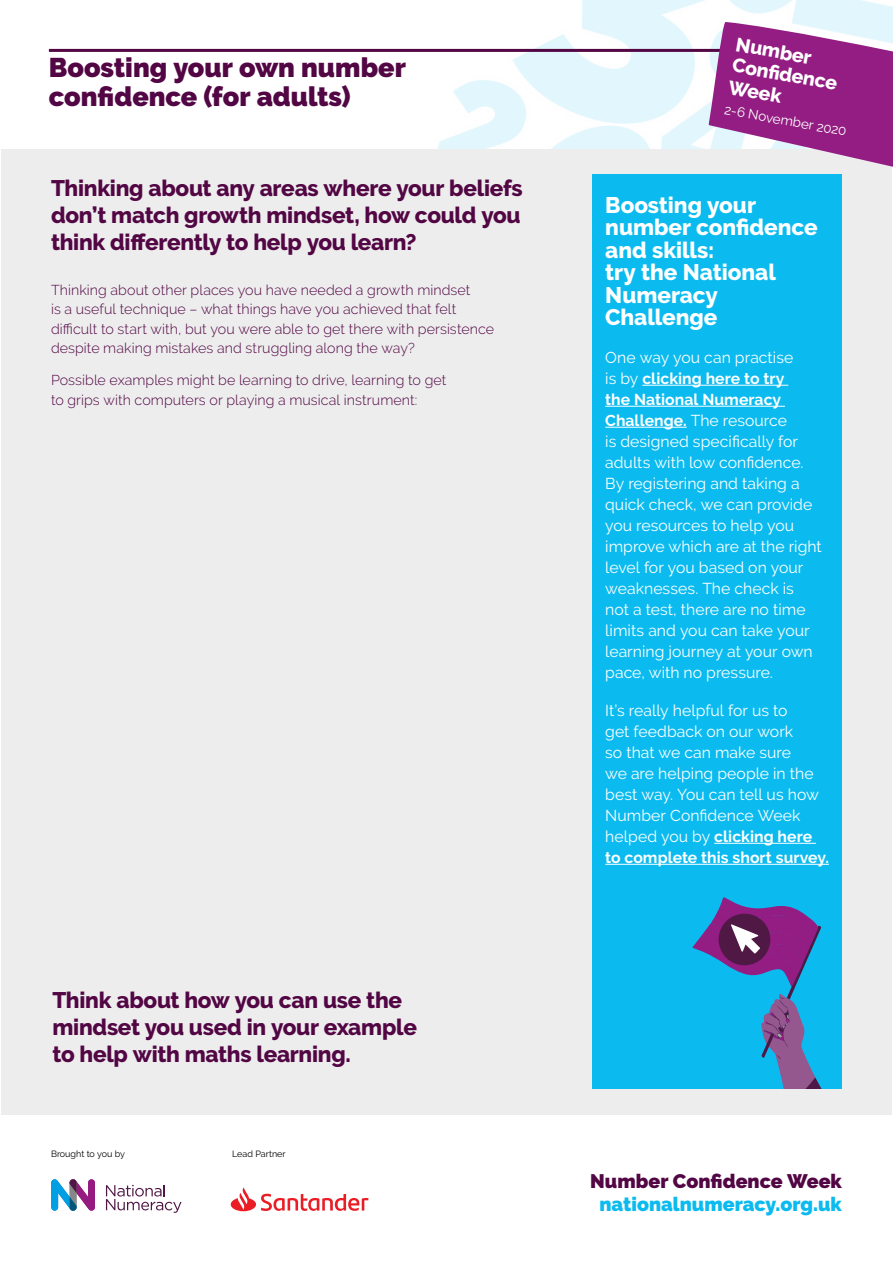
<style>
.page{position:relative;width:893px;height:1263px;background:#fff}
.page>*{position:absolute;margin:0;border:0;box-sizing:border-box;transform-origin:0 0}
.t1{font:900 27px/28.5px "Raleway";color:#520644}
.t2{font:800 22.5px/27px "Raleway";letter-spacing:-.01em;color:#520644;text-align:justify}
.t3{font:800 22.5px/22.5px "Raleway";color:#fff}
.t4{font:900 19.5px "Raleway";color:#0bbbef}
.t5{font:900 19.5px "Raleway";color:#520644}
.t6{font:800 19.5px/21.8px "Raleway";color:#fff}
.t7{font:15.75px/21px "Raleway";letter-spacing:.005em;color:#fff}
.t8{font:300 14.25px/19.5px "Raleway";letter-spacing:.005em;color:#520644}
.t9{font:13.5px "Raleway";color:#fff}
.t10{font:9px "Raleway";color:#000}
.s1{font-weight:700}
</style>
<div class="page">
<img style="left:397px;top:0;width:496px;height:150px">
<div style="left:1px;top:150px;width:891px;height:965px;background:#ededed"></div>
<hr style="left:49px;top:49px;width:793px;height:3px;background:#520644">
<div style="left:592px;top:174px;width:250px;height:915px;background:#0bbbef"></div>
<hr style="left:642px;top:385px;width:146px;height:1px;background:#fff">
<hr style="left:605px;top:406px;width:180px;height:1px;background:#fff">
<hr style="left:605px;top:427px;width:82px;height:1px;background:#fff">
<hr style="left:714px;top:843px;width:102px;height:1px;background:#fff">
<hr style="left:605px;top:864px;width:224px;height:1px;background:#fff">
<svg style="left:692px;top:897px;width:130px;height:192px"></svg>
<svg style="left:106px;top:1184px;width:75px;height:29px"></svg>
<svg style="left:51px;top:1179px;width:44px;height:32px"></svg>
<svg style="left:231px;top:1187px;width:137px;height:24px"></svg>
<svg style="left:709px;top:22px;width:184px;height:145px"></svg>
<h1 class="t1" style="left:49px;top:54px;width:358px">Boosting your own number confidence (for adults)</h1>
<h2 class="t2" style="left:51px;top:174px;width:473px">Thinking about any areas where your beliefs don’t match growth mindset, how could you think differently to help you learn?</h2>
<p class="t8" style="left:51px;top:280px;width:445px">Thinking about other places you have needed a growth mindset<br>is a useful technique – what things have you achieved that felt difficult to start with, but you were able to get there with persistence despite making mistakes and struggling along the way?</p>
<p class="t8" style="left:51px;top:370px;width:397px">Possible examples might be learning to drive, learning to get to grips with computers or playing a musical instrument:</p>
<h2 class="t2" style="left:52px;top:987px;width:366px;text-align:left">Think about how you can use the mindset you used in your example to help with maths learning.</h2>
<p class="t10" style="left:51px;top:1149px;width:75px">Brought to you by</p>
<p class="t10" style="left:232px;top:1149px;width:55px">Lead Partner</p>
<p class="t6" style="left:738px;top:33px;width:108px;rotate:10deg">Number<br>Confi dence<br>Week</p>
<p class="t9" style="left:726px;top:102px;width:125px;rotate:10deg">2-6 November 2020</p>
<h2 class="t3" style="left:605px;top:193px;width:214px">Boosting your number confidence and skills:<br>try the National<br>Numeracy<br>Challenge</h2>
<p class="t7" style="left:605px;top:347px;width:218px">One way you can practise<br>is by <span class="s1">clicking here to try<br>the National Numeracy<br>Challenge.</span> The resource<br>is designed specifically for adults with low confidence.<br>By registering and taking a quick check, we can provide you resources to help you improve which are at the right level for you based on your weaknesses. The check is<br>not a test, there are no time limits and you can take your learning journey at your own pace, with no pressure.</p>
<p class="t7" style="left:605px;top:700px;width:225px">It’s really helpful for us to<br>get feedback on our work<br>so that we can make sure<br>we are helping people in the best way. You can tell us how<br>Number Confidence Week helped you by <span class="s1">clicking here to complete this short survey.</span></p>
<p class="t5" style="left:590px;top:1170px;width:253px">Number Confidence Week</p>
<p class="t4" style="left:599px;top:1192px;width:244px">nationalnumeracy.org.uk</p>
</div>
